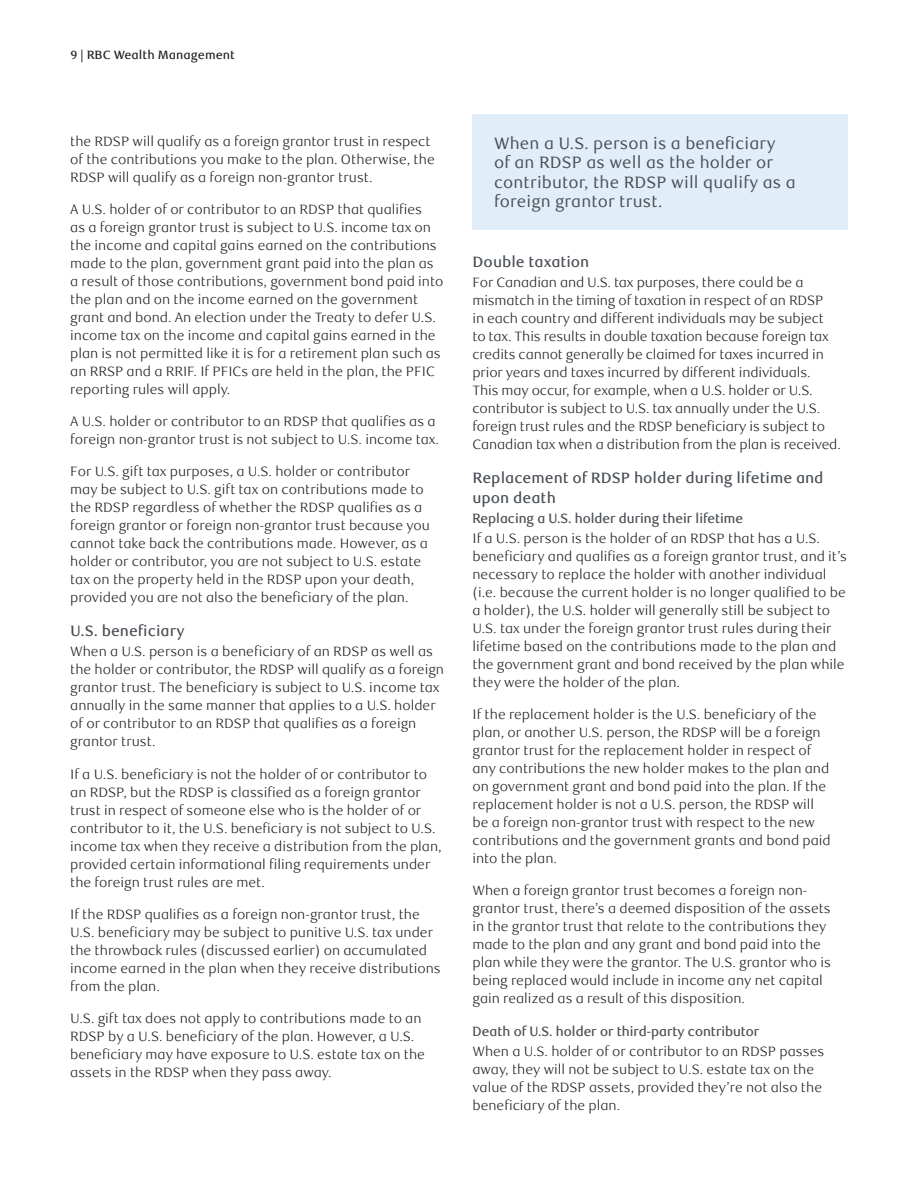
<style>
.page{position:relative;width:918px;height:1188px;background:#fff}
.page>*{position:absolute;margin:0;border:0;box-sizing:border-box;transform-origin:0 0}
.t1{font:16.5px/19.5px "RBC Text";letter-spacing:.01em;color:#484e54}
.t2{font:500 15px/19.5px "RBC Text";color:#484e54}
.t3{font:300 13.5px/18px "RBC Text";color:#231f20}
.t4{font:500 13.5px "RBC Display";color:#484e54}
.t5{font:500 12px "RBC Text";color:#231f20}
</style>
<div class="page">
<div style="left:472px;top:114px;width:376px;height:116px;background:#e1edf8"></div>
<p class="t5" style="left:71px;top:47px;width:166px">9 | RBC Wealth Management</p>
<p class="t3" style="left:70px;top:132px;width:366px">the RDSP will qualify as a foreign grantor trust in respect of the contributions you make to the plan. Otherwise, the<br>RDSP will qualify as a foreign non-grantor trust.</p>
<p class="t3" style="left:70px;top:201px;width:375px">A U.S. holder of or contributor to an RDSP that qualifies<br>as a foreign grantor trust is subject to U.S. income tax on the income and capital gains earned on the contributions made to the plan, government grant paid into the plan as a result of those contributions, government bond paid into the plan and on the income earned on the government grant and bond. An election under the Treaty to defer U.S. income tax on the income and capital gains earned in the plan is not permitted like it is for a retirement plan such as an RRSP and a RRIF. If PFICs are held in the plan, the PFIC reporting rules will apply.</p>
<p class="t3" style="left:70px;top:413px;width:370px">A U.S. holder or contributor to an RDSP that qualifies as a foreign non-grantor trust is not subject to U.S. income tax.</p>
<p class="t3" style="left:70px;top:463px;width:361px">For U.S. gift tax purposes, a U.S. holder or contributor may be subject to U.S. gift tax on contributions made to the RDSP regardless of whether the RDSP qualifies as a foreign grantor or foreign non-grantor trust because you cannot take back the contributions made. However, as a holder or contributor, you are not subject to U.S. estate tax on the property held in the RDSP upon your death, provided you are not also the beneficiary of the plan.</p>
<p class="t2" style="left:70px;top:622px;width:116px">U.S. beneficiary</p>
<p class="t3" style="left:70px;top:643px;width:375px">When a U.S. person is a beneficiary of an RDSP as well as the holder or contributor, the RDSP will qualify as a foreign grantor trust. The beneficiary is subject to U.S. income tax annually in the same manner that applies to a U.S. holder of or contributor to an RDSP that qualifies as a foreign grantor trust.</p>
<p class="t3" style="left:70px;top:765px;width:373px">If a U.S. beneficiary is not the holder of or contributor to an RDSP, but the RDSP is classified as a foreign grantor trust in respect of someone else who is the holder of or contributor to it, the U.S. beneficiary is not subject to U.S. income tax when they receive a distribution from the plan, provided certain informational filing requirements under the foreign trust rules are met.</p>
<p class="t3" style="left:70px;top:906px;width:372px">If the RDSP qualifies as a foreign non-grantor trust, the U.S. beneficiary may be subject to punitive U.S. tax under the throwback rules (discussed earlier) on accumulated income earned in the plan when they receive distributions from the plan.</p>
<p class="t3" style="left:70px;top:1010px;width:356px">U.S. gift tax does not apply to contributions made to an RDSP by a U.S. beneficiary of the plan. However, a U.S. beneficiary may have exposure to U.S. estate tax on the assets in the RDSP when they pass away.</p>
<p class="t1" style="left:494px;top:134px;width:303px">When a U.S. person is a beneficiary<br>of an RDSP as well as the holder or contributor, the RDSP will qualify as a foreign grantor trust.</p>
<p class="t2" style="left:472px;top:253px;width:118px">Double taxation</p>
<p class="t3" style="left:472px;top:274px;width:370px">For Canadian and U.S. tax purposes, there could be a mismatch in the timing of taxation in respect of an RDSP<br>in each country and different individuals may be subject<br>to tax. This results in double taxation because foreign tax credits cannot generally be claimed for taxes incurred in prior years and taxes incurred by different individuals.<br>This may occur, for example, when a U.S. holder or U.S. contributor is subject to U.S. tax annually under the U.S. foreign trust rules and the RDSP beneficiary is subject to Canadian tax when a distribution from the plan is received.</p>
<p class="t2" style="left:472px;top:469px;width:353px">Replacement of RDSP holder during lifetime and upon death</p>
<p class="t4" style="left:472px;top:510px;width:272px">Replacing a U.S. holder during their lifetime</p>
<p class="t3" style="left:472px;top:530px;width:376px">If a U.S. person is the holder of an RDSP that has a U.S. beneficiary and qualifies as a foreign grantor trust, and it’s necessary to replace the holder with another individual (i.e. because the current holder is no longer qualified to be a holder), the U.S. holder will generally still be subject to U.S. tax under the foreign grantor trust rules during their lifetime based on the contributions made to the plan and the government grant and bond received by the plan while they were the holder of the plan.</p>
<p class="t3" style="left:472px;top:706px;width:360px">If the replacement holder is the U.S. beneficiary of the plan, or another U.S. person, the RDSP will be a foreign grantor trust for the replacement holder in respect of any contributions the new holder makes to the plan and on government grant and bond paid into the plan. If the replacement holder is not a U.S. person, the RDSP will be a foreign non-grantor trust with respect to the new contributions and the government grants and bond paid into the plan.</p>
<p class="t3" style="left:472px;top:882px;width:360px">When a foreign grantor trust becomes a foreign non&shy;grantor trust, there’s a deemed disposition of the assets in the grantor trust that relate to the contributions they made to the plan and any grant and bond paid into the plan while they were the grantor. The U.S. grantor who is being replaced would include in income any net capital gain realized as a result of this disposition.</p>
<p class="t4" style="left:472px;top:1023px;width:288px">Death of U.S. holder or third-party contributor</p>
<p class="t3" style="left:472px;top:1043px;width:353px">When a U.S. holder of or contributor to an RDSP passes away, they will not be subject to U.S. estate tax on the value of the RDSP assets, provided they’re not also the beneficiary of the plan.</p>
</div>
